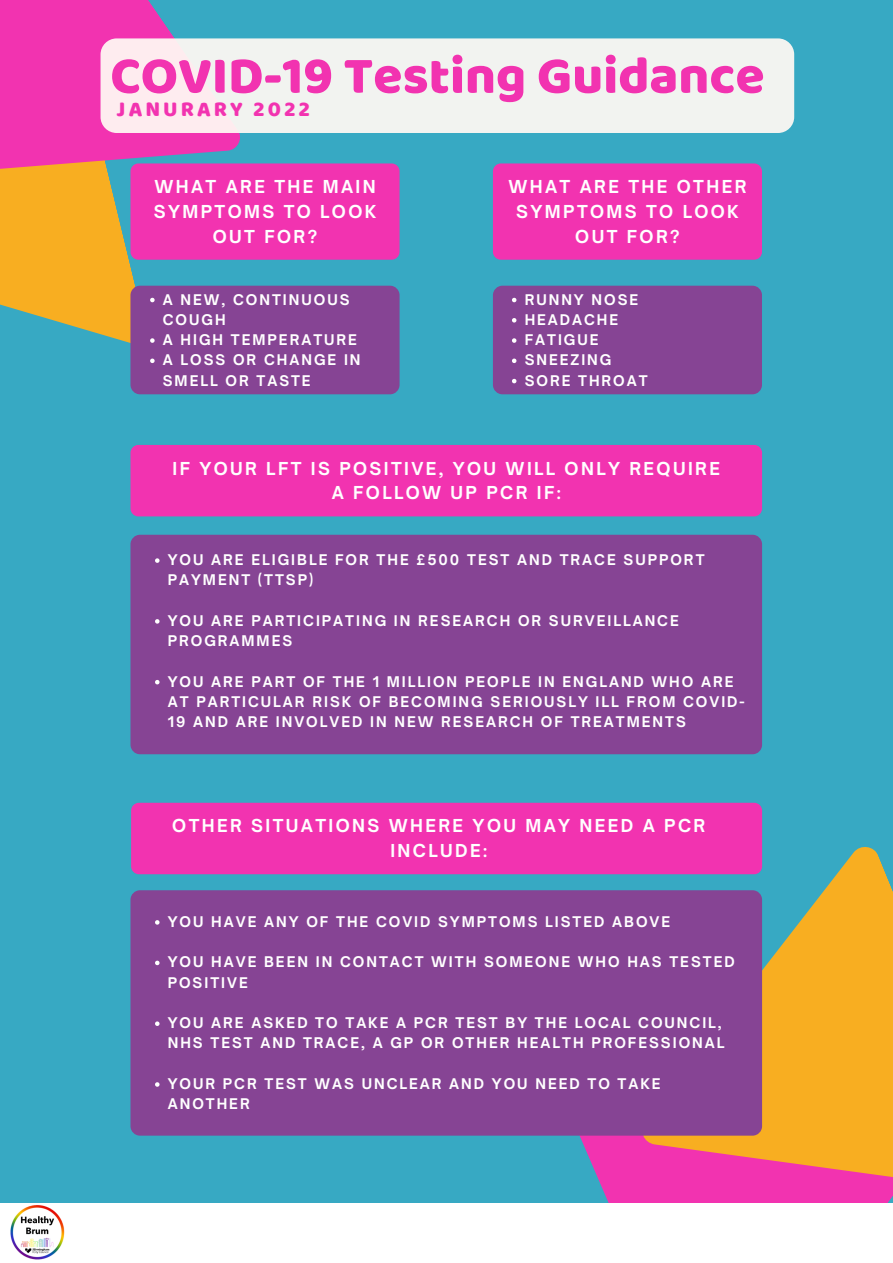
<style>
.page{position:relative;width:893px;height:1263px;background:#37a9c3}
.page>*{position:absolute;margin:0;border:0;box-sizing:border-box;transform-origin:0 0}
.t1{font:53.25px "Baloo";color:#f233b0}
.t2{font:21.83px "Baloo";letter-spacing:.14em;color:#f233b0}
.t3{font:700 17.1px/24.8px "Open Sauce One";letter-spacing:.14em;color:#fff;text-align:center}
.t4{font:700 14.1px/20.2px "Open Sauce One";letter-spacing:.14em;color:#fff}
</style>
<div class="page">
<svg style="left:32px;top:314px;width:117px;height:81px"></svg>
<svg style="left:0;top:0;width:247px;height:314px"></svg>
<div style="left:100px;top:38px;width:694px;height:95px;background:#f2f3f0;border-radius:16px"></div>
<svg style="left:570px;top:839px;width:323px;height:364px;fill:#f8ae21"></svg>
<div style="left:0;top:1203px;width:893px;height:60px;background:#fff"></div>
<img style="left:10px;top:1205px;width:55px;height:55px">
<div style="left:130px;top:163px;width:269px;height:97px;background:#f233b0;border-radius:8px"></div>
<div style="left:130px;top:286px;width:269px;height:108px;background:#864494;border-radius:10px"></div>
<svg style="left:150px;top:298px;width:5px;height:4px"></svg>
<svg style="left:150px;top:338px;width:5px;height:5px"></svg>
<svg style="left:150px;top:359px;width:5px;height:4px"></svg>
<div style="left:493px;top:163px;width:269px;height:97px;background:#f233b0;border-radius:8px"></div>
<div style="left:493px;top:286px;width:269px;height:108px;background:#864494;border-radius:10px"></div>
<svg style="left:512px;top:298px;width:4px;height:4px"></svg>
<svg style="left:512px;top:318px;width:4px;height:5px"></svg>
<svg style="left:512px;top:338px;width:4px;height:5px"></svg>
<svg style="left:512px;top:359px;width:4px;height:4px"></svg>
<svg style="left:512px;top:379px;width:4px;height:4px"></svg>
<div style="left:131px;top:803px;width:631px;height:71px;background:#f233b0;border-radius:8px"></div>
<div style="left:130px;top:890px;width:632px;height:245px;background:#864494;border-radius:10px"></div>
<svg style="left:155px;top:920px;width:4px;height:5px"></svg>
<svg style="left:155px;top:961px;width:4px;height:4px"></svg>
<svg style="left:155px;top:1021px;width:4px;height:5px"></svg>
<svg style="left:155px;top:1082px;width:4px;height:5px"></svg>
<div style="left:130px;top:445px;width:632px;height:71px;background:#f233b0;border-radius:8px"></div>
<div style="left:130px;top:535px;width:632px;height:219px;background:#864494;border-radius:10px"></div>
<svg style="left:155px;top:558px;width:4px;height:5px"></svg>
<svg style="left:155px;top:619px;width:4px;height:5px"></svg>
<svg style="left:155px;top:680px;width:4px;height:4px"></svg>
<p class="t1" style="left:110px;top:43px;width:656px">COVID-19 Testing Guidance</p>
<p class="t2" style="left:117px;top:96px;width:195px">JANURARY 2022</p>
<p class="t3" style="left:154px;top:174px;width:224px">WHAT ARE THE MAIN<br>SYMPTOMS TO LOOK<br>OUT FOR?</p>
<p class="t4" style="left:163px;top:289px;width:188px">A NEW, CONTINUOUS<br>COUGH</p>
<p class="t4" style="left:163px;top:330px;width:196px">A HIGH TEMPERATURE</p>
<p class="t4" style="left:163px;top:350px;width:199px">A LOSS OR CHANGE IN<br>SMELL OR TASTE</p>
<p class="t3" style="left:508px;top:174px;width:240px">WHAT ARE THE OTHER<br>SYMPTOMS TO LOOK<br>OUT FOR?</p>
<p class="t4" style="left:525px;top:289px;width:115px">RUNNY NOSE</p>
<p class="t4" style="left:525px;top:309px;width:95px">HEADACHE</p>
<p class="t4" style="left:525px;top:330px;width:75px">FATIGUE</p>
<p class="t4" style="left:525px;top:350px;width:88px">SNEEZING</p>
<p class="t4" style="left:525px;top:370px;width:124px">SORE THROAT</p>
<p class="t3" style="left:172px;top:456px;width:549px">IF YOUR LFT IS POSITIVE, YOU WILL ONLY REQUIRE<br>A FOLLOW UP PCR IF:</p>
<p class="t4" style="left:168px;top:550px;width:538px">YOU ARE ELIGIBLE FOR THE £500 TEST AND TRACE SUPPORT<br>PAYMENT (TTSP)</p>
<p class="t4" style="left:168px;top:610px;width:512px">YOU ARE PARTICIPATING IN RESEARCH OR SURVEILLANCE<br>PROGRAMMES</p>
<p class="t4" style="left:168px;top:671px;width:578px">YOU ARE PART OF THE 1 MILLION PEOPLE IN ENGLAND WHO ARE<br>AT PARTICULAR RISK OF BECOMING SERIOUSLY ILL FROM COVID-<br>19 AND ARE INVOLVED IN NEW RESEARCH OF TREATMENTS</p>
<p class="t3" style="left:172px;top:813px;width:534px">OTHER SITUATIONS WHERE YOU MAY NEED A PCR<br>INCLUDE:</p>
<p class="t4" style="left:168px;top:911px;width:504px">YOU HAVE ANY OF THE COVID SYMPTOMS LISTED ABOVE</p>
<p class="t4" style="left:168px;top:952px;width:568px">YOU HAVE BEEN IN CONTACT WITH SOMEONE WHO HAS TESTED<br>POSITIVE</p>
<p class="t4" style="left:168px;top:1013px;width:558px">YOU ARE ASKED TO TAKE A PCR TEST BY THE LOCAL COUNCIL,<br>NHS TEST AND TRACE, A GP OR OTHER HEALTH PROFESSIONAL</p>
<p class="t4" style="left:168px;top:1073px;width:494px">YOUR PCR TEST WAS UNCLEAR AND YOU NEED TO TAKE<br>ANOTHER</p>
</div>
